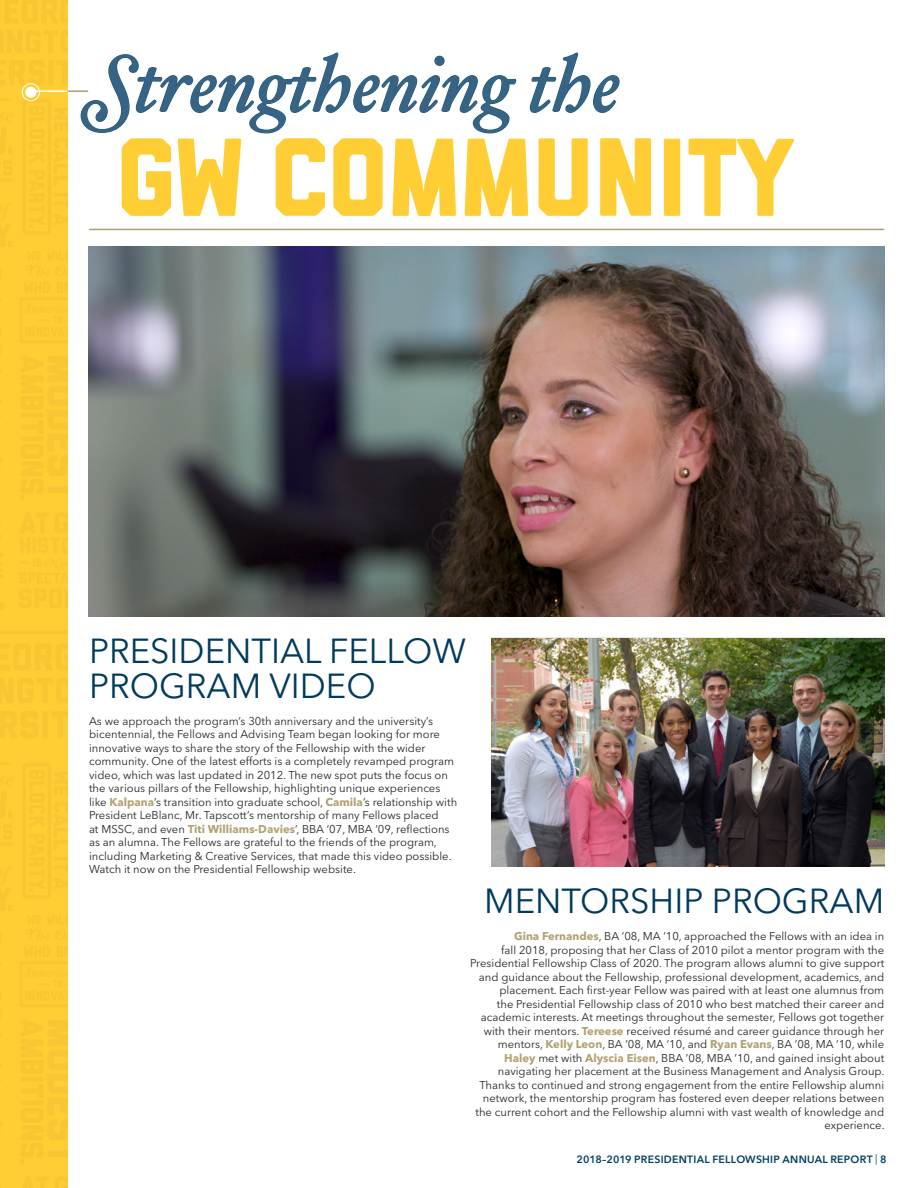
<style>
.page{position:relative;width:918px;height:1188px;background:#fff}
.page>*{position:absolute;margin:0;border:0;box-sizing:border-box;transform-origin:0 0}
.t1{font:110.85px "GW Liberated";letter-spacing:-.005em;color:#ffce35}
.t2{font:italic 79.2px "Hoefler Txt";color:#376485}
.t3{font:34.5px/34.5px "Avenir Next LT Pro";color:#003a5d}
.t4{font:11.25px/13.5px "Avenir Next LT Pro";color:#292829}
.t5{font:600 10.5px "Avenir Next LT Pro";letter-spacing:.025em;color:#003f63}
.s1{font-weight:700;color:#b0a274}
.s2{font-weight:400}
</style>
<div class="page">
<div style="left:0;top:0;width:68px;height:1188px;background:#ffce35"></div>
<div style="left:48px;top:60px;width:6px;height:25px;background:#f7c632"></div>
<div style="left:42px;top:711px;width:6px;height:27px;background:#f7c632"></div>
<img style="left:491px;top:639px;width:393px;height:227px">
<img style="left:88px;top:246px;width:796px;height:370px">
<hr style="left:89px;top:229px;width:795px;height:1px;background:#ad9e6e">
<svg style="left:80px;top:52px;width:437px;height:82px"></svg>
<svg style="left:529px;top:52px;width:91px;height:61px"></svg>
<hr style="left:31px;top:90px;width:47px;height:2px;background:#fff">
<div style="left:22px;top:83px;width:18px;height:18px;border:1px solid #fff;border-radius:50%"></div>
<div style="left:25px;top:87px;width:11px;height:11px;background:#fff;border-radius:50%"></div>
<hr style="left:68px;top:90px;width:20px;height:2px;background:#ad9e6e">
<h2 class="t2" style="left:89px;top:37px;width:534px">Strengthening the</h2>
<h1 class="t1" style="left:116px;top:138px;width:677px">GW COMMUNITY</h1>
<h3 class="t3" style="left:89px;top:634px;width:378px">PRESIDENTIAL FELLOW<br>PROGRAM VIDEO</h3>
<p class="t4" style="left:89px;top:714px;width:370px">As we approach the program’s 30th anniversary and the university’s bicentennial, the Fellows and Advising Team began looking for more innovative ways to share the story of the Fellowship with the wider community. One of the latest efforts is a completely revamped program video, which was last updated in 2012. The new spot puts the focus on the various pillars of the Fellowship, highlighting unique experiences like <span class="s1">Kalpana</span>’s transition into graduate school, <span class="s1">Camila</span>’s relationship with President LeBlanc, Mr. Tapscott’s mentorship of many Fellows placed<br>at MSSC, and even <span class="s1">Titi Williams-Davies</span>’, BBA ’07, MBA ’09, reflections as an alumna. The Fellows are grateful to the friends of the program, including Marketing &amp; Creative Services, that made this video possible.<br>Watch it now on the Presidential Fellowship website.</p>
<h3 class="t3" style="left:484px;top:884px;width:402px">MENTORSHIP PROGRAM</h3>
<p class="t4" style="left:470px;top:930px;width:416px;text-align:right"><span class="s1">Gina Fernandes</span>, BA ’08, MA ’10, approached the Fellows with an idea in<br>fall 2018, proposing that her Class of 2010 pilot a mentor program with the Presidential Fellowship Class of 2020. The program allows alumni to give support and guidance about the Fellowship, professional development, academics, and placement. Each first-year Fellow was paired with at least one alumnus from<br>the Presidential Fellowship class of 2010 who best matched their career and academic interests. At meetings throughout the semester, Fellows got together with their mentors. <span class="s1">Tereese</span> received résumé and career guidance through her mentors, <span class="s1">Kelly Leon</span>, BA ’08, MA ’10, and <span class="s1">Ryan Evans</span>, BA ’08, MA ’10, while <span class="s1">Haley</span> met with <span class="s1">Alyscia Eisen</span>, BBA ’08, MBA ’10, and gained insight about navigating her placement at the Business Management and Analysis Group.<br>Thanks to continued and strong engagement from the entire Fellowship alumni network, the mentorship program has fostered even deeper relations between the current cohort and the Fellowship alumni with vast wealth of knowledge and experience.</p>
<p class="t5" style="left:577px;top:1153px;width:312px">2018–2019 PRESIDENTIAL FELLOWSHIP ANNUAL REPORT <span class="s2">|</span> 8</p>
</div>
